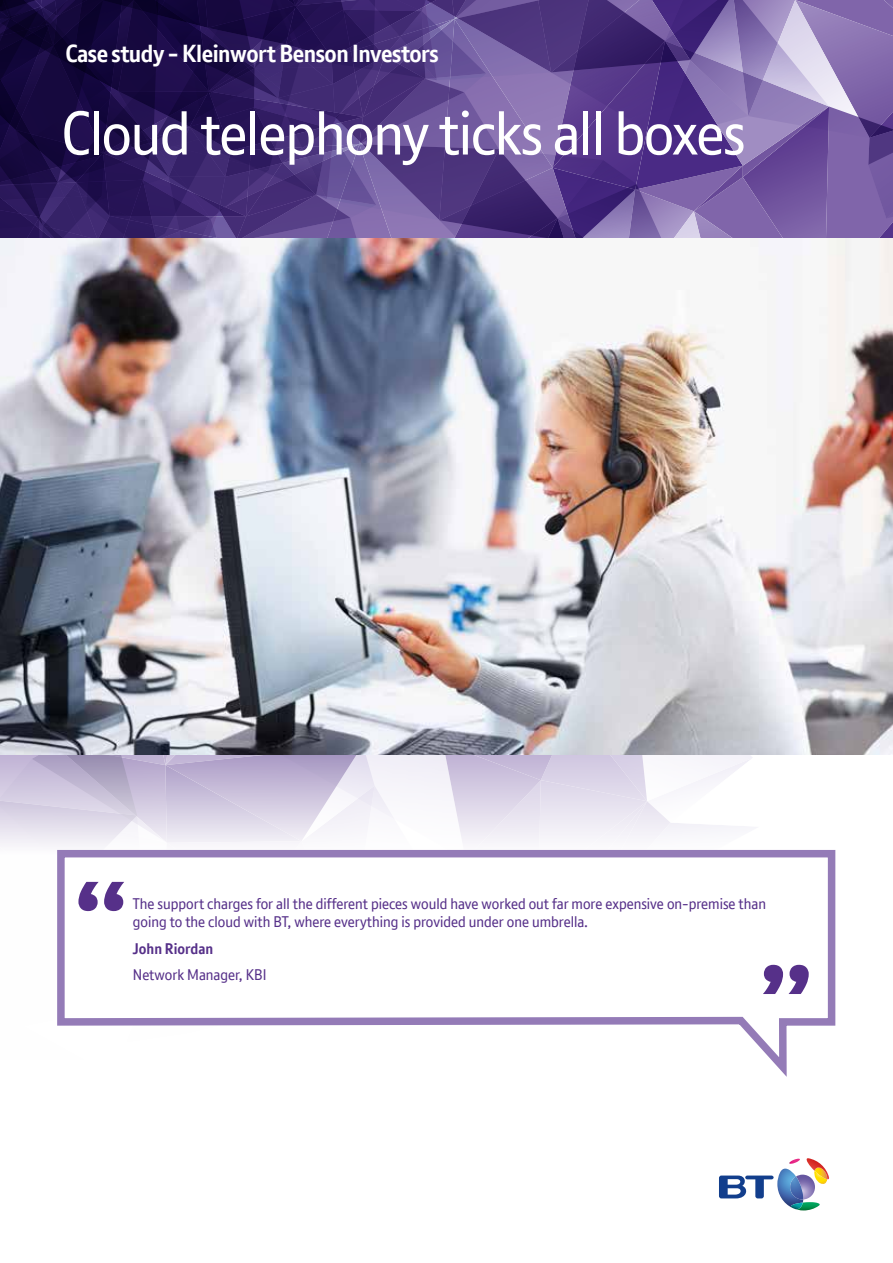
<style>
.page{position:relative;width:893px;height:1263px;background:#fff}
.page>*{position:absolute;margin:0;border:0;box-sizing:border-box;transform-origin:0 0}
.t1{font:60px "BT Font";letter-spacing:-.02em;color:#fff}
.t2{font:700 24px "BT Font";letter-spacing:-.02em;color:#fff}
.t3{font:15px/18px "BT Font";color:#563089}
.t4{font:700 15px "BT Font";color:#563089}
</style>
<div class="page">
<svg style="left:719px;top:1158px;width:110px;height:52px"></svg>
<img style="left:0;top:0;width:893px;height:1059px">
<h2 class="t2" style="left:65px;top:38px;width:375px">Case study - Kleinwort Benson Investors</h2>
<h1 class="t1" style="left:61px;top:94px;width:686px">Cloud telephony ticks all boxes</h1>
<p class="t3" style="left:133px;top:895px;width:635px">The support charges for all the different pieces would have worked out far more expensive on-premise than going to the cloud with BT, where everything is provided under one umbrella.</p>
<p class="t4" style="left:133px;top:939px;width:82px">John Riordan</p>
<p class="t3" style="left:133px;top:966px;width:135px">Network Manager, KBI</p>
</div>
